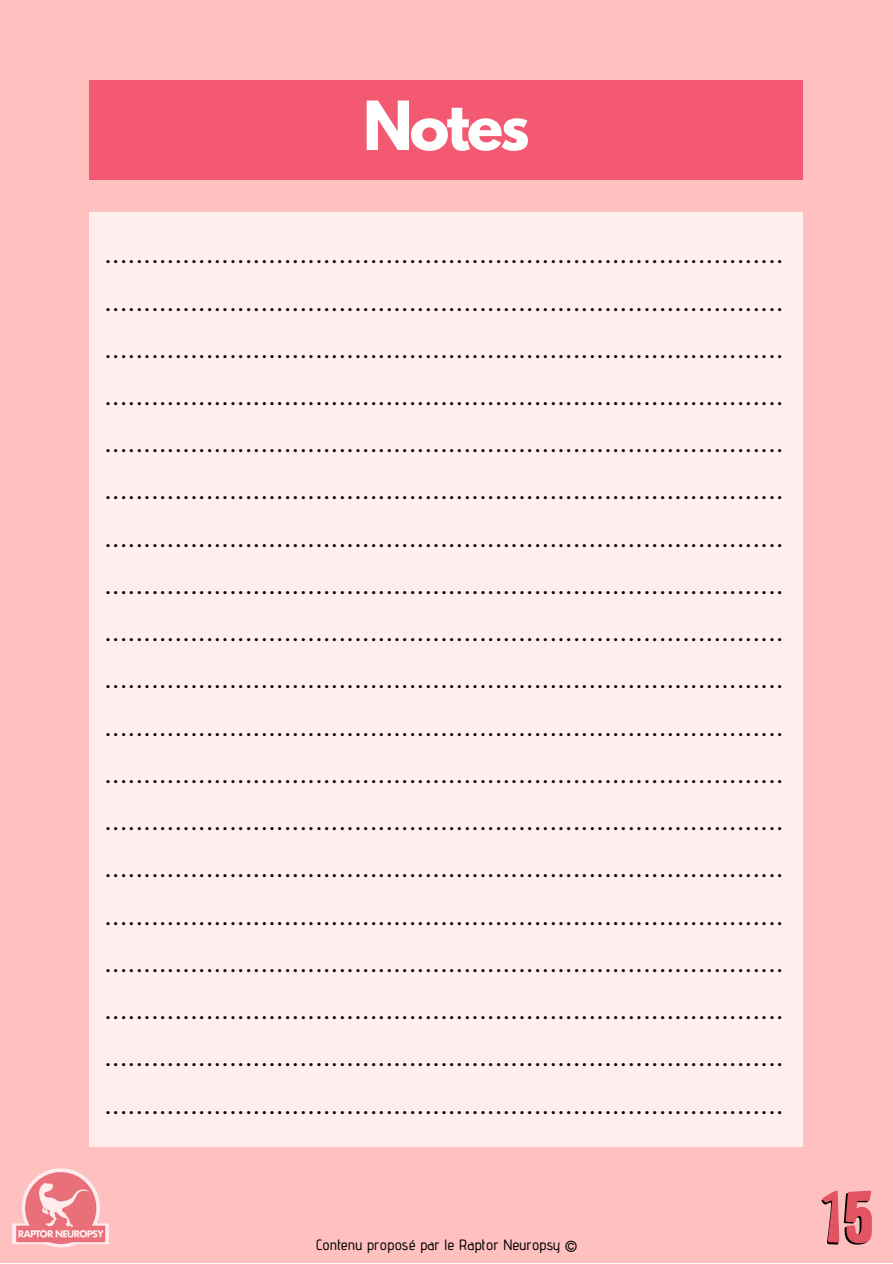
<style>
.page{position:relative;width:893px;height:1264px;background:#fff}
.page>*{position:absolute;margin:0;border:0;box-sizing:border-box;transform-origin:0 0}
.t1{font:700 60px "League Spartan";letter-spacing:-.05em;color:#fff}
.t2{font:24px/47.2px "Inter";color:#000;text-align:justify}
.t3{font:500 15px "Advent Pro";letter-spacing:.01em;color:#000}
</style>
<div class="page">
<div style="left:0;top:0;width:892px;height:1262px;background:#ffc0c0"></div>
<div style="left:89px;top:212px;width:713px;height:934px;background:#fee"></div>
<div style="left:89px;top:80px;width:713px;height:100px;background:#f35a71"></div>
<svg style="left:821px;top:1190px;width:50px;height:54px"></svg>
<img style="left:12px;top:1168px;width:97px;height:80px">
<h1 class="t1" style="left:363px;top:96px;width:168px">Notes</h1>
<p class="t2" style="left:105px;top:231px;width:679px">....................................................................................... ....................................................................................... ....................................................................................... ....................................................................................... ....................................................................................... ....................................................................................... ....................................................................................... ....................................................................................... ....................................................................................... ....................................................................................... ....................................................................................... ....................................................................................... ....................................................................................... ....................................................................................... ....................................................................................... ....................................................................................... ....................................................................................... ....................................................................................... .......................................................................................</p>
<p class="t3" style="left:315px;top:1234px;width:263px">Contenu proposé par le Raptor Neuropsy ©</p>
</div>
